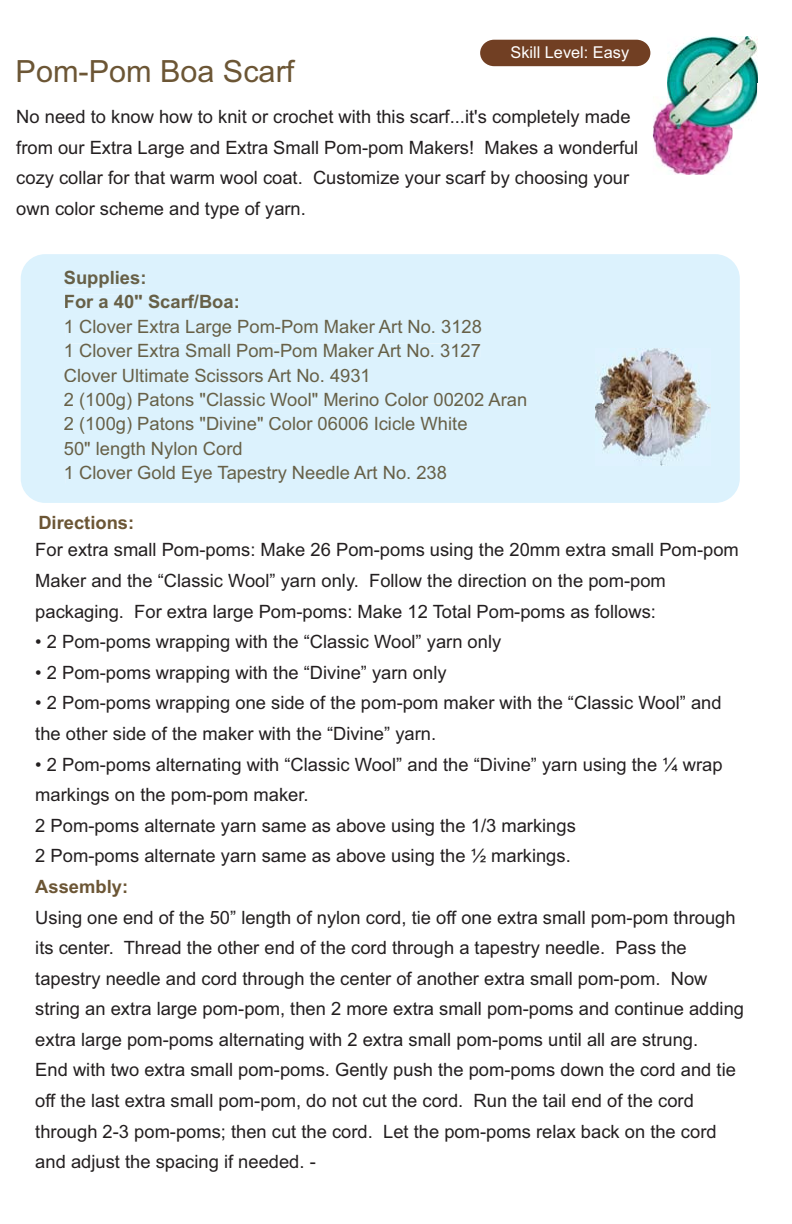
<style>
.page{position:relative;width:792px;height:1224px;background:#fff}
.page>*{position:absolute;margin:0;border:0;box-sizing:border-box;transform-origin:0 0}
.t1{font:30.6px "Arial";color:#6c5635}
.t2{font:18.4px/30.6px "Arial";color:#231f20}
.t3{font:18.4px/24.4px "Arial";color:#676047}
.t4{font:16.4px "Arial";color:#fff}
.s1{font-weight:700}
.s2{font-weight:700;color:#6c5635}
</style>
<div class="page">
<img style="left:653px;top:104px;width:80px;height:71px">
<img style="left:667px;top:36px;width:90px;height:46px">
<img style="left:667px;top:82px;width:45px;height:14px">
<img style="left:712px;top:82px;width:45px;height:42px">
<img style="left:667px;top:96px;width:66px;height:33px">
<svg style="left:480px;top:39px;width:171px;height:28px;background:#7d5037"></svg>
<div style="left:21px;top:254px;width:719px;height:249px;background:#dcf2fd"></div>
<div style="left:65px;top:270px;width:80px;height:17px;background:#dcf2fd"></div>
<div style="left:65px;top:295px;width:173px;height:13px;background:#dcf2fd"></div>
<div style="left:66px;top:319px;width:482px;height:17px;background:#dcf2fd"></div>
<div style="left:66px;top:344px;width:414px;height:13px;background:#dcf2fd"></div>
<div style="left:65px;top:368px;width:302px;height:14px;background:#dcf2fd"></div>
<div style="left:64px;top:393px;width:462px;height:17px;background:#dcf2fd"></div>
<div style="left:64px;top:417px;width:403px;height:17px;background:#dcf2fd"></div>
<div style="left:65px;top:442px;width:178px;height:17px;background:#dcf2fd"></div>
<div style="left:66px;top:466px;width:380px;height:17px;background:#dcf2fd"></div>
<img style="left:595px;top:349px;width:115px;height:117px">
<p class="t1" style="left:16px;top:54px;width:280px">Pom-Pom Boa Scarf</p>
<p class="t4" style="left:510px;top:43px;width:120px">Skill Level: Easy</p>
<p class="t2" style="left:16px;top:102px;width:624px">No need to know how to knit or crochet with this scarf...it's completely made from our Extra Large and Extra Small Pom-pom Makers! Makes a wonderful cozy collar for that warm wool coat. Customize your scarf by choosing your own color scheme and type of yarn.</p>
<p class="t3" style="left:64px;top:265px;width:465px"><span class="s1">Supplies:<br>For a 40" Scarf/Boa:<br></span>1 Clover Extra Large Pom-Pom Maker Art No. 3128<br>1 Clover Extra Small Pom-Pom Maker Art No. 3127<br>Clover Ultimate Scissors Art No. 4931<br>2 (100g) Patons "Classic Wool" Merino Color 00202 Aran 2 (100g) Patons "Divine" Color 06006 Icicle White<br>50" length Nylon Cord<br>1 Clover Gold Eye Tapestry Needle Art No. 238</p>
<p class="t2" style="left:35px;top:509px;width:705px;line-height:27.4px"><span class="s2">Directions:<br></span>For extra small Pom-poms: Make 26 Pom-poms using the 20mm extra small Pom-pom</p>
<p class="t2" style="left:35px;top:565px;width:632px">Maker and the “Classic Wool” yarn only. Follow the direction on the pom-pom packaging. For extra large Pom-poms: Make 12 Total Pom-poms as follows:</p>
<p class="t2" style="left:35px;top:626px;width:467px">• 2 Pom-poms wrapping with the “Classic Wool” yarn only</p>
<p class="t2" style="left:35px;top:657px;width:413px">• 2 Pom-poms wrapping with the “Divine” yarn only</p>
<p class="t2" style="left:35px;top:688px;width:688px">• 2 Pom-poms wrapping one side of the pom-pom maker with the “Classic Wool” and the other side of the maker with the “Divine” yarn.</p>
<p class="t2" style="left:35px;top:749px;width:710px">• 2 Pom-poms alternating with “Classic Wool” and the “Divine” yarn using the ¼ wrap markings on the pom-pom maker.<br>2 Pom-poms alternate yarn same as above using the 1/3 markings<br>2 Pom-poms alternate yarn same as above using the ½ markings.<br><span class="s2">Assembly:<br></span>Using one end of the 50” length of nylon cord, tie off one extra small pom-pom through its center. Thread the other end of the cord through a tapestry needle. Pass the tapestry needle and cord through the center of another extra small pom-pom. Now string an extra large pom-pom, then 2 more extra small pom-poms and continue adding extra large pom-poms alternating with 2 extra small pom-poms until all are strung.<br>End with two extra small pom-poms. Gently push the pom-poms down the cord and tie off the last extra small pom-pom, do not cut the cord. Run the tail end of the cord through 2-3 pom-poms; then cut the cord. Let the pom-poms relax back on the cord and adjust the spacing if needed. -</p>
</div>
